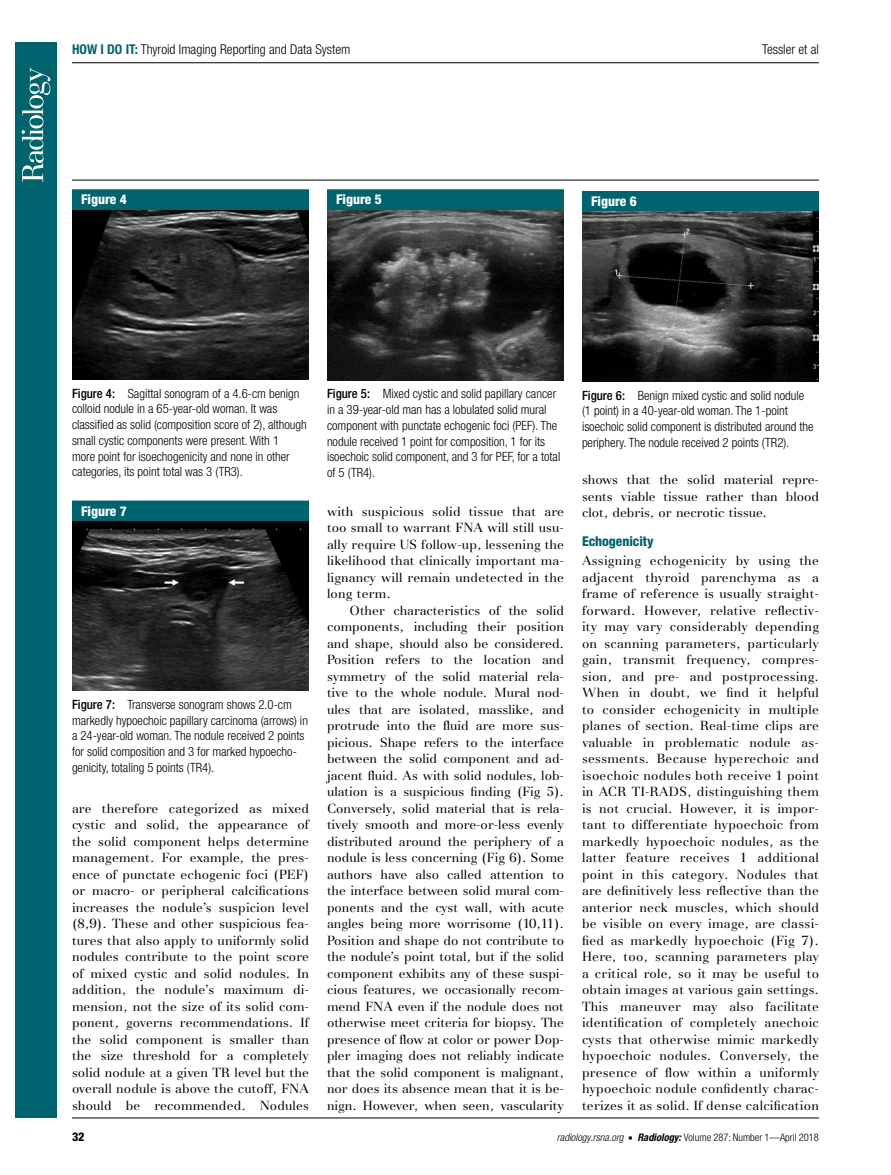
<style>
.page{position:relative;width:891px;height:1175px;background:#fff}
.page>*{position:absolute;margin:0;border:0;box-sizing:border-box;transform-origin:0 0}
.t1{font:300 condensed 13.5px "Helvetica Neue";color:#000}
.t2{font:800 condensed 13.5px "Helvetica Neue";color:#fff}
.t3{font:800 condensed 13.5px "Helvetica Neue";color:#00636d}
.t4{font:13.2px/16.5px "AT Basilia";letter-spacing:.01em;color:#000;text-align:justify}
.t5{font:300 condensed 12.75px/15.8px "Helvetica Neue";color:#000}
.t6{font:800 condensed 12px "Helvetica Neue";color:#000}
.t7{font:300 condensed 10.5px "Helvetica Neue";color:#000}
.s1{font-weight:700;color:#00636d}
.s2{font-weight:500}
.s3{font-style:italic}
.s4{font-family:"Universal Newswith Comm Pi";font-weight:400;font-stretch:normal;font-size:6px}
.s5{font-weight:700;font-style:italic}
</style>
<div class="page">
<hr style="left:72px;top:180px;width:747px;height:1px;background:#000">
<hr style="left:72px;top:1117px;width:747px;height:1px;background:#000">
<hr style="left:72px;top:62px;width:747px;height:1px;background:#000">
<div style="left:72px;top:189px;width:237px;height:21px;background:#00636d"></div>
<img style="left:72px;top:210px;width:237px;height:169px">
<div style="left:327px;top:189px;width:237px;height:21px;background:#00636d"></div>
<img style="left:327px;top:210px;width:237px;height:170px">
<div style="left:582px;top:191px;width:237px;height:21px;background:#00636d"></div>
<img style="left:582px;top:212px;width:237px;height:169px">
<div style="left:72px;top:500px;width:237px;height:21px;background:#00636d"></div>
<img style="left:72px;top:521px;width:237px;height:170px">
<div style="left:15px;top:42px;width:42px;height:1075px;background:#00636d"></div>
<svg style="left:22px;top:68px;width:28px;height:114px"></svg>
<p class="t1" style="left:72px;top:41px;width:280px"><span class="s1">HOW I DO IT:</span> Thyroid Imaging Reporting and Data System</p>
<p class="t1" style="left:762px;top:41px;width:58px">Tessler et al</p>
<p class="t2" style="left:81px;top:191px;width:47px">Figure 4</p>
<p class="t2" style="left:336px;top:191px;width:47px">Figure 5</p>
<p class="t2" style="left:591px;top:193px;width:47px">Figure 6</p>
<p class="t5" style="left:72px;top:385px;width:236px"><span class="s2">Figure 4:</span> Sagittal sonogram of a 4.6-cm benign colloid nodule in a 65-year-old woman. It was classified as solid (composition score of 2), although small cystic components were present. With 1<br>more point for isoechogenicity and none in other categories, its point total was 3 (TR3).</p>
<p class="t2" style="left:81px;top:502px;width:47px">Figure 7</p>
<p class="t5" style="left:72px;top:696px;width:238px"><span class="s2">Figure 7:</span> Transverse sonogram shows 2.0-cm markedly hypoechoic papillary carcinoma (arrows) in a 24-year-old woman. The nodule received 2 points for solid composition and 3 for marked hypoecho&shy;genicity, totaling 5 points (TR4).</p>
<p class="t4" style="left:72px;top:800px;width:239px">are therefore categorized as mixed cystic and solid, the appearance of the solid component helps determine management. For example, the pres&shy;ence of punctate echogenic foci (PEF) or macro- or peripheral calcifications increases the nodule’s suspicion level (8,9). These and other suspicious fea&shy;tures that also apply to uniformly solid nodules contribute to the point score of mixed cystic and solid nodules. In addition, the nodule’s maximum di&shy;mension, not the size of its solid com&shy;ponent, governs recommendations. If the solid component is smaller than the size threshold for a completely solid nodule at a given TR level but the overall nodule is above the cutoff, FNA should be recommended. Nodules</p>
<p class="t5" style="left:327px;top:386px;width:235px"><span class="s2">Figure 5:</span> Mixed cystic and solid papillary cancer in a 39-year-old man has a lobulated solid mural component with punctate echogenic foci (PEF). The nodule received 1 point for composition, 1 for its isoechoic solid component, and 3 for PEF, for a total of 5 (TR4).</p>
<p class="t4" style="left:327px;top:503px;width:239px">with suspicious solid tissue that are too small to warrant FNA will still usu&shy;ally require US follow-up, lessening the likelihood that clinically important ma&shy;lignancy will remain undetected in the long term.</p>
<p class="t4" style="left:327px;top:602px;width:239px;text-indent:23px">Other characteristics of the solid components, including their position and shape, should also be considered.<br>Position refers to the location and symmetry of the solid material rela&shy;tive to the whole nodule. Mural nod&shy;ules that are isolated, masslike, and protrude into the fluid are more sus&shy;picious. Shape refers to the interface between the solid component and ad&shy;jacent fluid. As with solid nodules, lob&shy;ulation is a suspicious finding (Fig 5).<br>Conversely, solid material that is rela&shy;tively smooth and more-or-less evenly distributed around the periphery of a nodule is less concerning (Fig 6). Some authors have also called attention to the interface between solid mural com&shy;ponents and the cyst wall, with acute angles being more worrisome (10,11).<br>Position and shape do not contribute to the nodule’s point total, but if the solid component exhibits any of these suspi&shy;cious features, we occasionally recom&shy;mend FNA even if the nodule does not otherwise meet criteria for biopsy. The presence of flow at color or power Dop&shy;pler imaging does not reliably indicate that the solid component is malignant, nor does its absence mean that it is be&shy;nign. However, when seen, vascularity</p>
<p class="t5" style="left:582px;top:387px;width:233px"><span class="s2">Figure 6:</span> Benign mixed cystic and solid nodule (1 point) in a 40-year-old woman. The 1-point isoechoic solid component is distributed around the periphery. The nodule received 2 points (TR2).</p>
<p class="t4" style="left:582px;top:471px;width:239px">shows that the solid material repre&shy;sents viable tissue rather than blood clot, debris, or necrotic tissue.</p>
<p class="t3" style="left:582px;top:532px;width:73px">Echogenicity</p>
<p class="t4" style="left:582px;top:552px;width:239px">Assigning echogenicity by using the adjacent thyroid parenchyma as a frame of reference is usually straight&shy;forward. However, relative reflectiv&shy;ity may vary considerably depending on scanning parameters, particularly gain, transmit frequency, compres&shy;sion, and pre- and postprocessing.<br>When in doubt, we find it helpful to consider echogenicity in multiple planes of section. Real-time clips are valuable in problematic nodule as&shy;sessments. Because hyperechoic and isoechoic nodules both receive 1 point in ACR TI-RADS, distinguishing them is not crucial. However, it is impor&shy;tant to differentiate hypoechoic from markedly hypoechoic nodules, as the latter feature receives 1 additional point in this category. Nodules that are definitively less reflective than the anterior neck muscles, which should be visible on every image, are classi&shy;fied as markedly hypoechoic (Fig 7).<br>Here, too, scanning parameters play a critical role, so it may be useful to obtain images at various gain settings.<br>This maneuver may also facilitate identification of completely anechoic cysts that otherwise mimic markedly hypoechoic nodules. Conversely, the presence of flow within a uniformly hypoechoic nodule confidently charac&shy;terizes it as solid. If dense calcification</p>
<p class="t6" style="left:72px;top:1128px;width:14px">32</p>
<p class="t7" style="left:557px;top:1130px;width:264px"><span class="s3">radiology.rsna.org</span> <span class="s4">n</span> <span class="s5">Radiology:</span> Volume 287: Number 1—April 2018</p>
</div>
